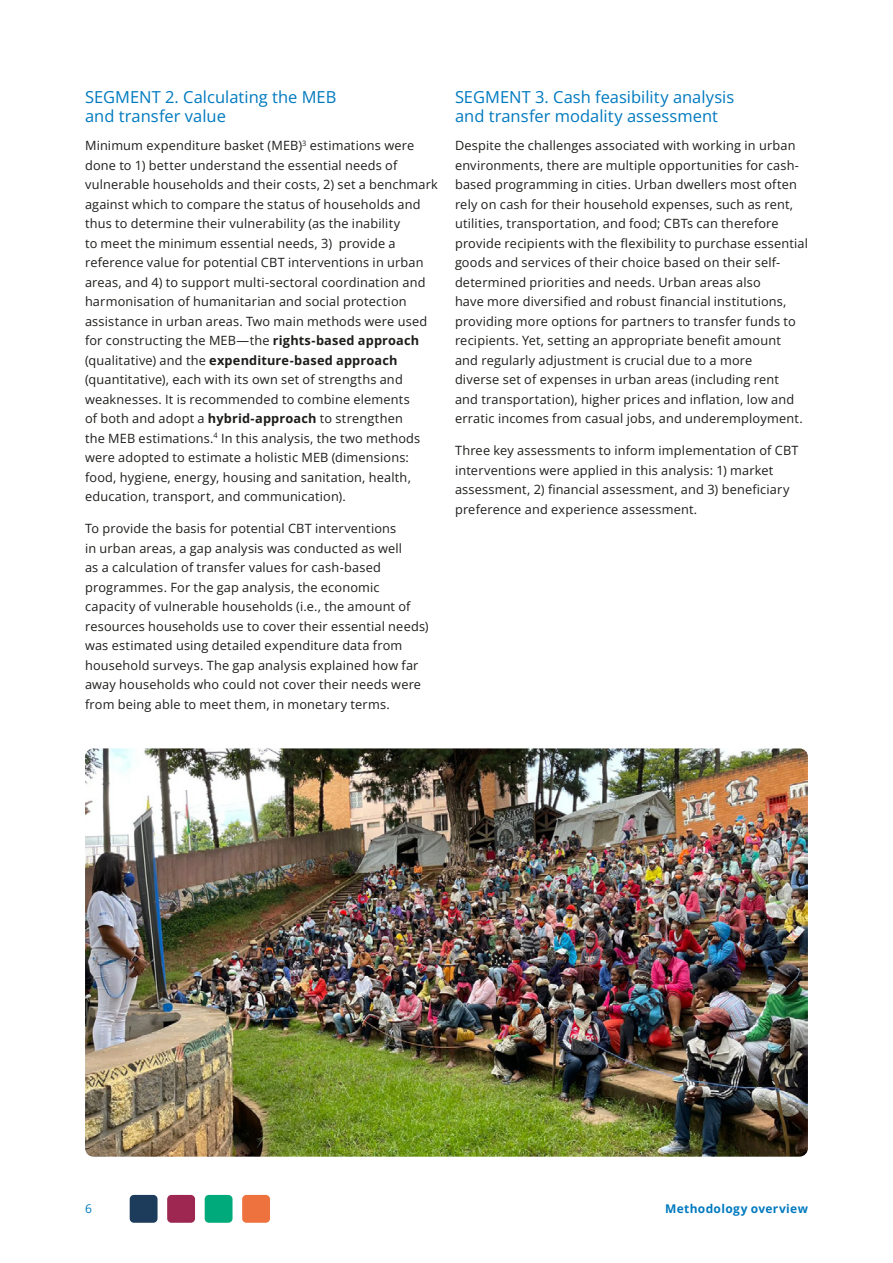
<style>
.page{position:relative;width:893px;height:1263px;background:#fff}
.page>*{position:absolute;margin:0;border:0;box-sizing:border-box;transform-origin:0 0}
.t1{font:16.5px/19.5px "Open Sans";color:#007abf}
.t2{font:12.75px/19.5px "Open Sans";letter-spacing:.015em;color:#1d1d1b}
.t3{font:700 12px "Open Sans";letter-spacing:.025em;color:#007abf}
.t4{font:12px "Open Sans";color:#007abf}
.s1{font-weight:700}
</style>
<div class="page">
<div style="left:242px;top:1195px;width:28px;height:28px;background:#ee723e;border-radius:4px"></div>
<div style="left:167px;top:1195px;width:28px;height:28px;background:#9d2750;border-radius:4px"></div>
<div style="left:205px;top:1195px;width:28px;height:28px;background:#00aa7a;border-radius:4px"></div>
<div style="left:130px;top:1195px;width:28px;height:28px;background:#1d3c5c;border-radius:4px"></div>
<img style="left:85px;top:748px;width:723px;height:409px">
<p class="t1" style="left:85px;top:87px;width:253px">SEGMENT 2. Calculating the MEB and transfer value</p>
<p class="t2" style="left:85px;top:135px;width:354px">Minimum expenditure basket (MEB)<sup>3</sup> estimations were done to 1) better understand the essential needs of vulnerable households and their costs, 2) set a benchmark against which to compare the status of households and thus to determine their vulnerability (as the inability<br>to meet the minimum essential needs, 3) provide a reference value for potential CBT interventions in urban areas, and 4) to support multi-sectoral coordination and harmonisation of humanitarian and social protection assistance in urban areas. Two main methods were used for constructing the MEB—the <span class="s1">rights-based approach </span>(qualitative) and the <span class="s1">expenditure-based approach </span>(quantitative), each with its own set of strengths and weaknesses. It is recommended to combine elements<br>of both and adopt a <span class="s1">hybrid-approach</span> to strengthen<br>the MEB estimations.<sup>4</sup> In this analysis, the two methods were adopted to estimate a holistic MEB (dimensions: food, hygiene, energy, housing and sanitation, health, education, transport, and communication).</p>
<p class="t2" style="left:85px;top:519px;width:345px">To provide the basis for potential CBT interventions<br>in urban areas, a gap analysis was conducted as well<br>as a calculation of transfer values for cash-based programmes. For the gap analysis, the economic capacity of vulnerable households (i.e., the amount of resources households use to cover their essential needs) was estimated using detailed expenditure data from household surveys. The gap analysis explained how far away households who could not cover their needs were from being able to meet them, in monetary terms.</p>
<p class="t1" style="left:455px;top:87px;width:281px">SEGMENT 3. Cash feasibility analysis and transfer modality assessment</p>
<p class="t2" style="left:455px;top:135px;width:354px">Despite the challenges associated with working in urban environments, there are multiple opportunities for cash&shy;based programming in cities. Urban dwellers most often rely on cash for their household expenses, such as rent, utilities, transportation, and food; CBTs can therefore provide recipients with the flexibility to purchase essential goods and services of their choice based on their self&shy;determined priorities and needs. Urban areas also<br>have more diversified and robust financial institutions, providing more options for partners to transfer funds to recipients. Yet, setting an appropriate benefit amount<br>and regularly adjustment is crucial due to a more<br>diverse set of expenses in urban areas (including rent<br>and transportation), higher prices and inflation, low and erratic incomes from casual jobs, and underemployment.</p>
<p class="t2" style="left:455px;top:441px;width:345px">Three key assessments to inform implementation of CBT interventions were applied in this analysis: 1) market assessment, 2) financial assessment, and 3) beneficiary preference and experience assessment.</p>
<p class="t4" style="left:85px;top:1200px;width:8px">6</p>
<p class="t3" style="left:665px;top:1200px;width:144px">Methodology overview</p>
</div>
